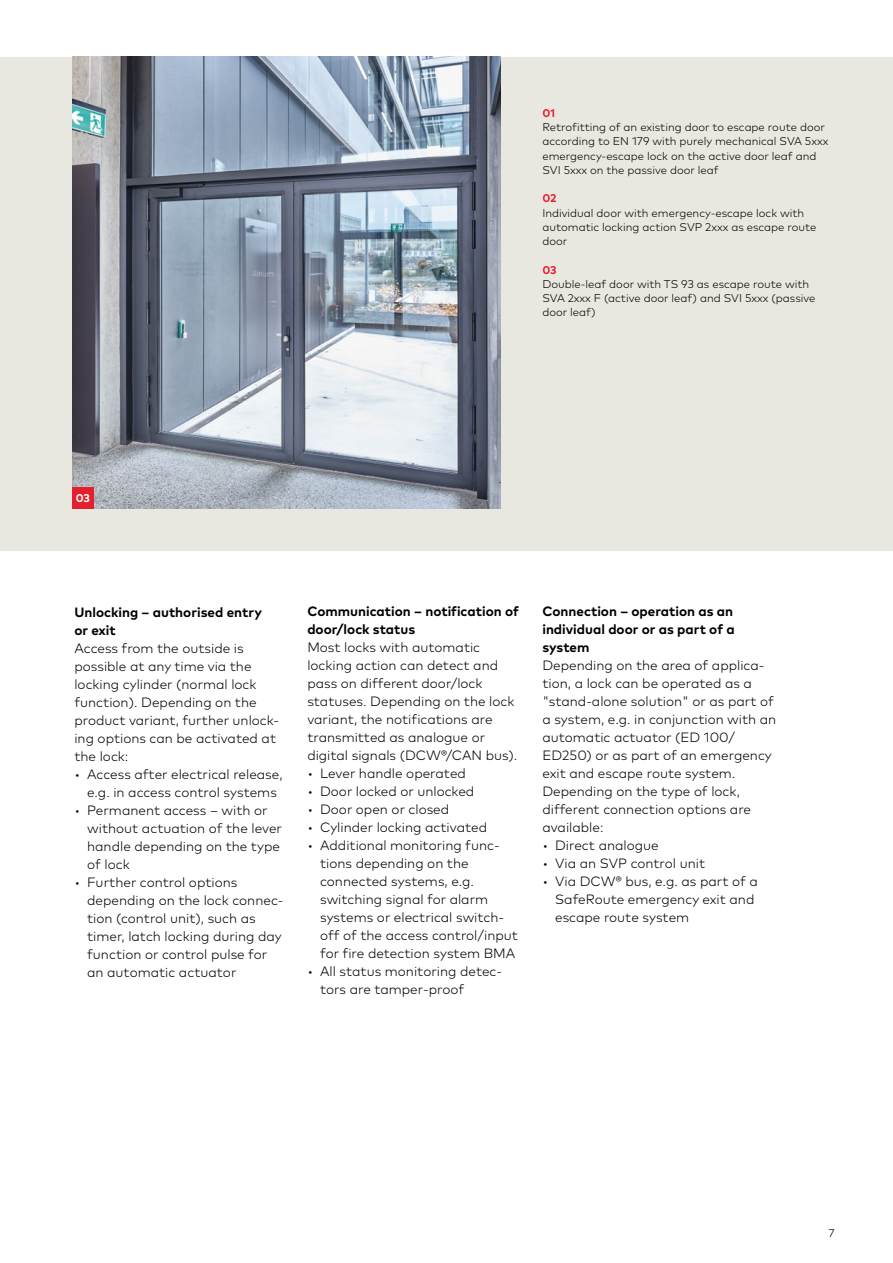
<style>
.page{position:relative;width:893px;height:1263px;background:#fff}
.page>*{position:absolute;margin:0;border:0;box-sizing:border-box;transform-origin:0 0}
.t1{font:300 13.5px/18px "Mark Pro";color:#000}
.t2{font:700 13.5px/18px "Mark Pro";color:#000}
.t3{font:300 11.25px/14.2px "Mark Pro";color:#000}
.t4{font:700 11.25px "Mark Pro";color:#e5202e}
.t5{font:700 11.25px "Mark Pro";color:#fff}
</style>
<div class="page">
<div style="left:0;top:57px;width:893px;height:494px;background:#e9e8e0"></div>
<img style="left:73px;top:57px;width:427px;height:451px">
<div style="left:72px;top:487px;width:22px;height:21px;background:#e5202e"></div>
<p class="t4" style="left:542px;top:104px;width:14px">01</p>
<p class="t3" style="left:542px;top:119px;width:288px">Retrofitting of an existing door to escape route door according to EN 179 with purely mechanical SVA 5xxx emergency-escape lock on the active door leaf and SVI 5xxx on the passive door leaf</p>
<p class="t4" style="left:542px;top:190px;width:16px">02</p>
<p class="t3" style="left:542px;top:205px;width:276px">Individual door with emergency-escape lock with automatic locking action SVP 2xxx as escape route door</p>
<p class="t4" style="left:542px;top:261px;width:16px">03</p>
<p class="t3" style="left:542px;top:276px;width:275px">Double-leaf door with TS 93 as escape route with<br>SVA 2xxx F (active door leaf) and SVI 5xxx (passive door leaf)</p>
<p class="t5" style="left:76px;top:490px;width:16px">03</p>
<p class="t2" style="left:74px;top:602px;width:189px">Unlocking – authorised entry or exit</p>
<p class="t1" style="left:74px;top:638px;width:206px">Access from the outside is possible at any time via the locking cylinder (normal lock function). Depending on the product variant, further unlock&shy;ing options can be activated at the lock:</p>
<p class="t1" style="left:74px;top:764px;width:210px;text-align:center">• Access after electrical release, e.g. in access control systems</p>
<p class="t1" style="left:87px;top:800px;width:196px;text-indent:-13px">• Permanent access – with or without actuation of the lever handle depending on the type of lock</p>
<p class="t1" style="left:87px;top:872px;width:198px;text-indent:-13px">• Further control options depending on the lock connec&shy;tion (control unit), such as timer, latch locking during day function or control pulse for an automatic actuator</p>
<p class="t2" style="left:307px;top:601px;width:213px">Communication – notification of door/lock status</p>
<p class="t1" style="left:307px;top:638px;width:212px">Most locks with automatic locking action can detect and pass on different door/lock statuses. Depending on the lock variant, the notifications are transmitted as analogue or digital signals (DCW®/CAN bus).</p>
<p class="t1" style="left:307px;top:764px;width:160px">• Lever handle operated</p>
<p class="t1" style="left:307px;top:782px;width:169px">• Door locked or unlocked</p>
<p class="t1" style="left:307px;top:799px;width:143px">• Door open or closed</p>
<p class="t1" style="left:307px;top:817px;width:181px">• Cylinder locking activated</p>
<p class="t1" style="left:320px;top:835px;width:199px;text-indent:-13px">• Additional monitoring func&shy;tions depending on the connected systems, e.g. switching signal for alarm systems or electrical switch&shy;off of the access control/input for fire detection system BMA</p>
<p class="t1" style="left:320px;top:961px;width:184px;text-indent:-13px">• All status monitoring detec&shy;tors are tamper-proof</p>
<p class="t2" style="left:542px;top:601px;width:194px;text-align:justify">Connection – operation as an individual door or as part of a system</p>
<p class="t1" style="left:542px;top:655px;width:235px">Depending on the area of applica&shy;tion, a lock can be operated as a "stand-alone solution" or as part of a system, e.g. in conjunction with an automatic actuator (ED 100/<br>ED250) or as part of an emergency exit and escape route system.<br>Depending on the type of lock, different connection options are available:</p>
<p class="t1" style="left:542px;top:835px;width:118px">• Direct analogue</p>
<p class="t1" style="left:542px;top:853px;width:164px">• Via an SVP control unit</p>
<p class="t1" style="left:555px;top:871px;width:204px;text-indent:-13px">• Via DCW® bus, e.g. as part of a<br>SafeRoute emergency exit and escape route system</p>
<p class="t3" style="left:828px;top:1225px;width:8px">7</p>
</div>
